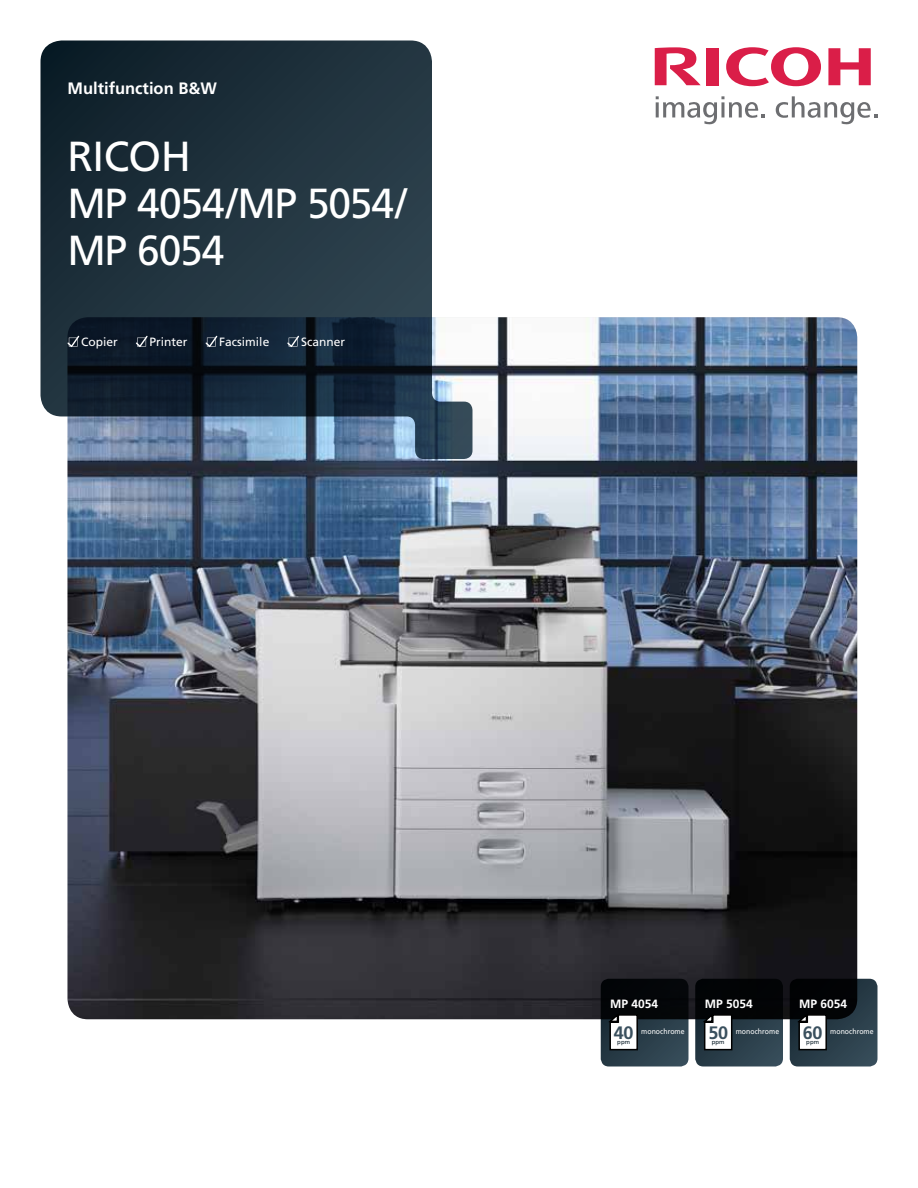
<style>
.page{position:relative;width:918px;height:1188px;background:#fff}
.page>*{position:absolute;margin:0;border:0;box-sizing:border-box;transform-origin:0 0}
.t1{font:42px/47.2px "Frutiger LT Std";letter-spacing:-.025em;color:#fff}
.t2{font:700 18px "Frutiger LT Std";color:#3a505e}
.t3{font:700 16.5px "Frutiger LT Std";color:#fff}
.t4{font:12px "Frutiger LT Std";color:#fff}
.t5{font:700 12px "Frutiger LT Std";color:#fff}
.t6{font:7.5px "Frutiger LT Std";letter-spacing:.005em;color:#fff;scale:.92 1}
.t7{font:6px "Frutiger LT Std";letter-spacing:.01em;color:#041722}
</style>
<div class="page">
<img style="left:68px;top:317px;width:789px;height:702px">
<svg style="left:40px;top:40px;width:432px;height:419px;background:#374855"></svg>
<svg style="left:726px;top:47px;width:95px;height:39px"></svg>
<svg style="left:828px;top:48px;width:43px;height:37px"></svg>
<div style="left:706px;top:48px;width:13px;height:37px;background:#da1e48"></div>
<svg style="left:655px;top:47px;width:46px;height:38px"></svg>
<svg style="left:656px;top:96px;width:109px;height:28px"></svg>
<svg style="left:776px;top:96px;width:101px;height:28px"></svg>
<svg style="left:68px;top:336px;width:11px;height:11px"></svg>
<svg style="left:136px;top:336px;width:12px;height:11px"></svg>
<svg style="left:206px;top:336px;width:11px;height:11px"></svg>
<svg style="left:287px;top:336px;width:12px;height:11px"></svg>
<svg style="left:790px;top:979px;width:88px;height:87px;background:#1c2931"></svg>
<svg style="left:795px;top:1012px;width:33px;height:39px"></svg>
<svg style="left:601px;top:979px;width:87px;height:87px;background:#162128"></svg>
<svg style="left:606px;top:1012px;width:33px;height:39px"></svg>
<svg style="left:695px;top:979px;width:88px;height:87px;background:#162128"></svg>
<svg style="left:701px;top:1012px;width:32px;height:39px"></svg>
<h3 class="t3" style="left:68px;top:78px;width:151px">Multifunction B&amp;W</h3>
<h1 class="t1" style="left:68px;top:133px;width:341px">Ricoh<br>MP 4054/MP 5054/<br>MP 6054</h1>
<h3 class="t4" style="left:81px;top:335px;width:38px">Copier</h3>
<h3 class="t4" style="left:150px;top:335px;width:40px">Printer</h3>
<h3 class="t4" style="left:219px;top:335px;width:52px">Facsimile</h3>
<h3 class="t4" style="left:301px;top:335px;width:46px">Scanner</h3>
<h3 class="t5" style="left:610px;top:997px;width:50px">MP 4054</h3>
<p class="t7" style="left:617px;top:1039px;width:14px">ppm</p>
<h2 class="t2" style="left:614px;top:1022px;width:21px">40</h2>
<p class="t6" style="left:641px;top:1027px;width:49px">monochrome</p>
<h3 class="t5" style="left:705px;top:997px;width:50px">MP 5054</h3>
<p class="t7" style="left:712px;top:1039px;width:14px">ppm</p>
<h2 class="t2" style="left:708px;top:1022px;width:21px">50</h2>
<p class="t6" style="left:736px;top:1027px;width:49px">monochrome</p>
<h3 class="t5" style="left:799px;top:997px;width:50px">MP 6054</h3>
<p class="t7" style="left:806px;top:1039px;width:14px">ppm</p>
<h2 class="t2" style="left:803px;top:1022px;width:21px">60</h2>
<p class="t6" style="left:830px;top:1027px;width:49px">monochrome</p>
</div>
